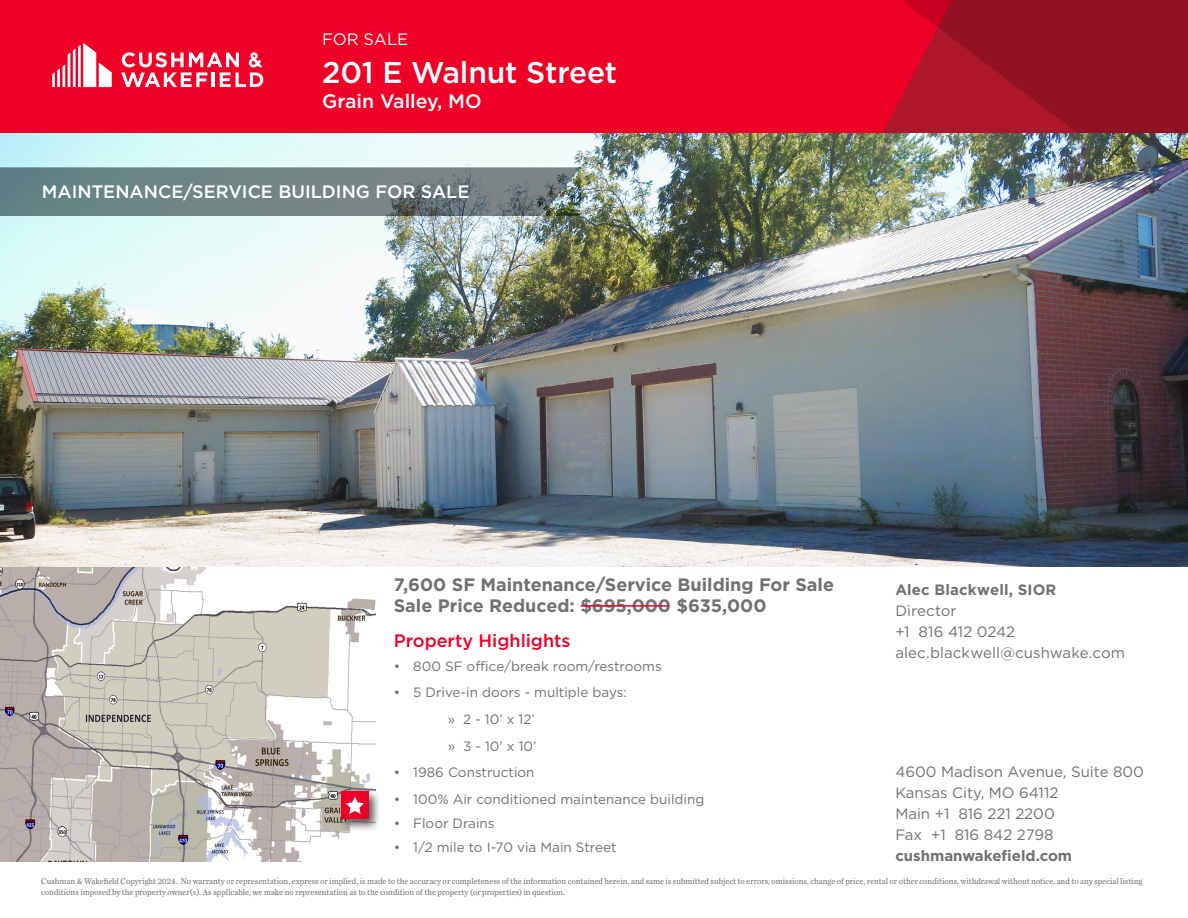
<style>
.page{position:relative;width:1188px;height:918px;background:#fff}
.page>*{position:absolute;margin:0;border:0;box-sizing:border-box;transform-origin:0 0}
.t1{font:500 30px "Gotham";letter-spacing:-.005em;color:#fff}
.t2{font:500 19.5px "Gotham";color:#fff}
.Subheading_-_gray{font:700 18px "Gotham";color:#6f7172}
.Banner_Callout_Text{font:500 18px "Gotham";color:#fff}
.Section_Head_-_red{font:500 18px "Gotham";color:#ef0027}
.t3{font:16.5px "Gotham";color:#fff}
.Company_Address_Text{font:15px/21px "Gotham";color:#6f7172}
.Broker_Contact{font:15px/21px "Gotham";letter-spacing:.005em;color:#6f7172}
.URL{font:700 15px "Gotham";color:#6f7172}
.Broker_Name{font:700 15px "Gotham";letter-spacing:.01em;color:#6f7172}
.Body_Text_-_Bullet{font:13.5px "Gotham";color:#6f7172}
.t4{font:8.7px/10.4px "Chronicle Text G2";color:#6f7172;scale:.95 1}
</style>
<div class="page">
<div style="left:0;top:0;width:866px;height:134px;background:#ef0027"></div>
<svg style="left:866px;top:0;width:322px;height:134px;background:#a61126"></svg>
<svg style="left:52px;top:43px;width:60px;height:44px"></svg>
<svg style="left:121px;top:52px;width:142px;height:35px"></svg>
<img style="left:0;top:566px;width:376px;height:295px">
<div style="left:338px;top:788px;width:44px;height:44px;background:#231f20;opacity:.75"></div>
<div style="left:341px;top:792px;width:28px;height:27px;background:#ef0027"></div>
<svg style="left:346px;top:797px;width:18px;height:17px"></svg>
<img style="left:0;top:134px;width:1188px;height:432px">
<svg style="left:0;top:167px;width:581px;height:49px;background:#6f8182"></svg>
<hr style="left:581px;top:605px;width:88px;height:2px;background:#ef0027">
<h3 class="t3" style="left:322px;top:29px;width:88px">FOR SALE</h3>
<h1 class="t1" style="left:322px;top:52px;width:297px">201 E Walnut Street</h1>
<h2 class="t2" style="left:322px;top:88px;width:161px">Grain Valley, MO</h2>
<p class="Banner_Callout_Text" style="left:42px;top:180px;width:429px">MAINTENANCE/SERVICE BUILDING FOR SALE</p>
<p class="Subheading_-_gray" style="left:394px;top:573px;width:442px">7,600 SF Maintenance/Service Building For Sale</p>
<p class="Subheading_-_gray" style="left:394px;top:594px;width:374px">Sale Price Reduced: $695,000 $635,000</p>
<p class="Section_Head_-_red" style="left:394px;top:628px;width:178px">Property Highlights</p>
<p class="Body_Text_-_Bullet" style="left:394px;top:657px;width:270px">• 800 SF office/break room/restrooms</p>
<p class="Body_Text_-_Bullet" style="left:394px;top:684px;width:235px">• 5 Drive-in doors - multiple bays:</p>
<p class="Body_Text_-_Bullet" style="left:448px;top:711px;width:89px">» 2 - 10’ x 12’</p>
<p class="Body_Text_-_Bullet" style="left:448px;top:737px;width:90px">» 3 - 10’ x 10’</p>
<p class="Body_Text_-_Bullet" style="left:394px;top:764px;width:142px">• 1986 Construction</p>
<p class="Body_Text_-_Bullet" style="left:394px;top:791px;width:312px">• 100% Air conditioned maintenance building</p>
<p class="Body_Text_-_Bullet" style="left:394px;top:815px;width:102px">• Floor Drains</p>
<p class="Body_Text_-_Bullet" style="left:394px;top:839px;width:224px">• 1/2 mile to I-70 via Main Street</p>
<p class="Broker_Name" style="left:895px;top:579px;width:163px">Alec Blackwell, SIOR</p>
<p class="Broker_Contact" style="left:895px;top:600px;width:231px">Director<br>+1 816 412 0242 alec.blackwell@cushwake.com</p>
<p class="Company_Address_Text" style="left:895px;top:761px;width:250px">4600 Madison Avenue, Suite 800<br>Kansas City, MO 64112<br>Main +1 816 221 2200<br>Fax +1 816 842 2798</p>
<p class="URL" style="left:895px;top:846px;width:178px">cushmanwakefield.com</p>
<p class="t4" style="left:41px;top:876px;width:1161px">Cushman &amp; Wakefield Copyright 2024. No warranty or representation, express or implied, is made to the accuracy or completeness of the information contained herein, and same is submitted subject to errors, omissions, change of price, rental or other conditions, withdrawal without notice, and to any special listing conditions imposed by the property owner(s). As applicable, we make no representation as to the condition of the property (or properties) in question.</p>
</div>
